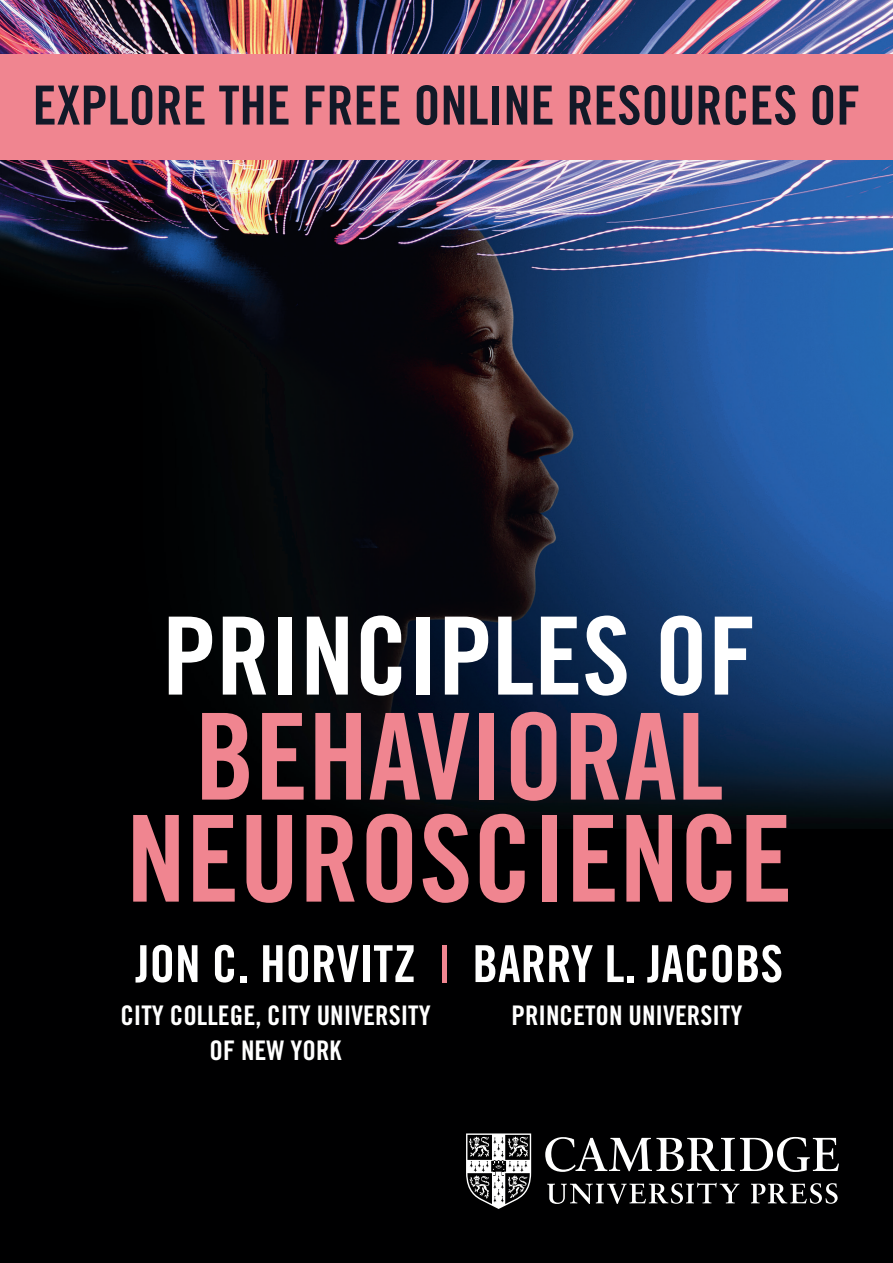
<style>
.page{position:relative;width:893px;height:1263px;background:#fff}
.page>*{position:absolute;margin:0;border:0;box-sizing:border-box;transform-origin:0 0}
.t1{font:120px "Trade Gothic LT Std Bd Cn 20";color:#f08590}
.t2{font:108px "Trade Gothic LT Std Bd Cn 20";color:#fff}
.t3{font:54px "Trade Gothic LT Std Bd Cn 20";color:#121928}
.t4{font:51px "Trade Gothic LT Std Bd Cn 20";color:#fff}
.t5{font:27px "Trade Gothic LT Std Bd Cn 20";color:#fff}
.s1{color:#f08590}
</style>
<div class="page">
<img style="left:0;top:0;width:893px;height:829px">
<div style="left:0;top:829px;width:893px;height:434px;background:#000001"></div>
<div style="left:0;top:54px;width:893px;height:105px;background:#f08590"></div>
<svg style="left:545px;top:1137px;width:294px;height:67px"></svg>
<svg style="left:466px;top:1133px;width:65px;height:76px"></svg>
<p class="t3" style="left:33px;top:73px;width:829px">EXPLORE THE FREE ONLINE RESOURCES OF</p>
<p class="t2" style="left:162px;top:590px;width:595px">PRINCIPLES OF</p>
<p class="t1" style="left:195px;top:684px;width:530px">BEHAVIORAL</p>
<p class="t1" style="left:126px;top:786px;width:668px">NEUROSCIENCE</p>
<p class="t4" style="left:135px;top:933px;width:649px">JON C. HORVITZ <span class="s1">|</span> BARRY L. JACOBS</p>
<p class="t5" style="left:120px;top:999px;width:312px">CITY COLLEGE, CITY UNIVERSITY</p>
<p class="t5" style="left:210px;top:1034px;width:133px">OF NEW YORK</p>
<p class="t5" style="left:511px;top:999px;width:232px">PRINCETON UNIVERSITY</p>
</div>
